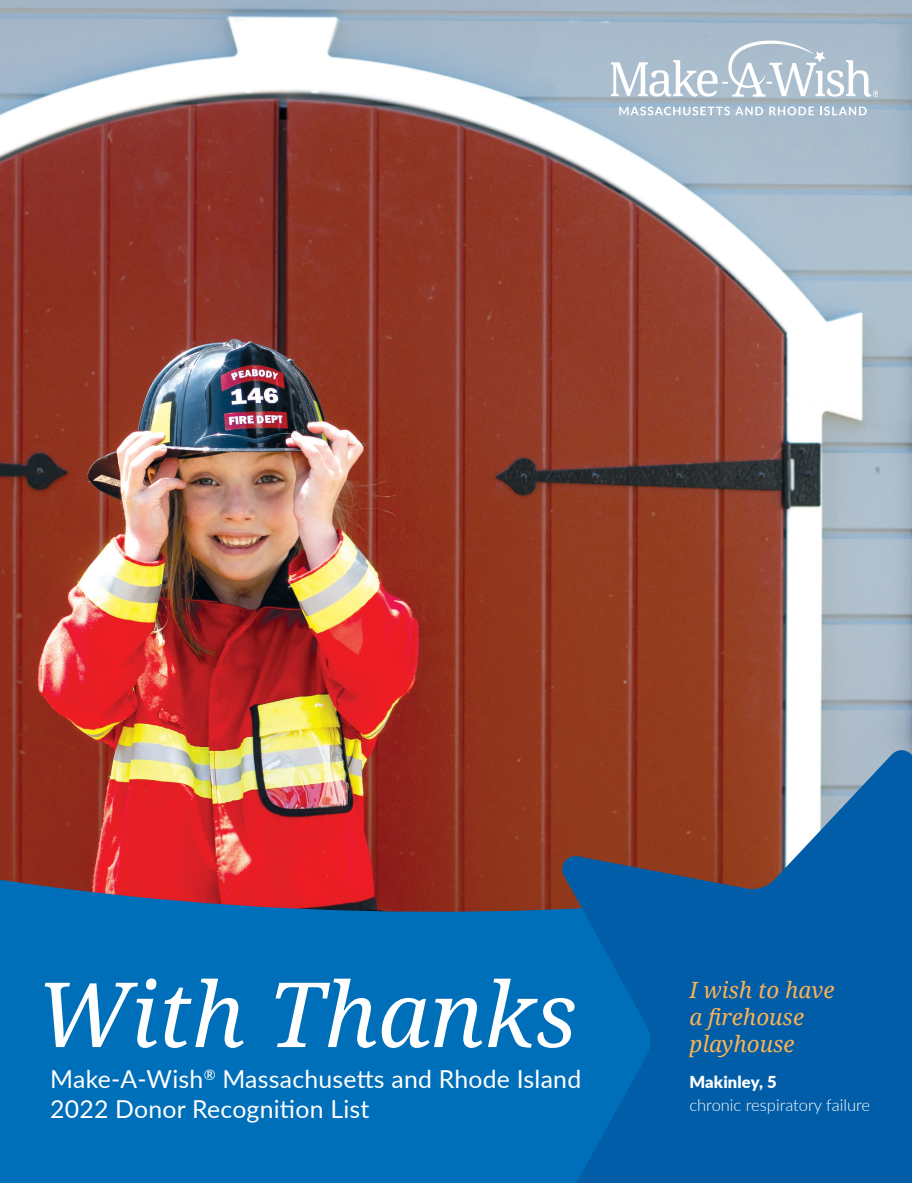
<style>
.page{position:relative;width:912px;height:1183px;background:#fff}
.page>*{position:absolute;margin:0;border:0;box-sizing:border-box;transform-origin:0 0}
.t1{font:italic 90px "Droid Serif";color:#fff}
.t2{font:24.75px/29.7px "Lato";letter-spacing:.01em;color:#fff}
.t3{font:italic 22.35px/26.8px "Droid Serif";color:#fbb254}
.t4{font:300 16.5px "Lato";color:#fff}
.t5{font:900 16.5px "Lato";letter-spacing:.01em;color:#fff}
</style>
<div class="page">
<img style="left:0;top:0;width:911px;height:872px">
<svg style="left:0;top:872px;width:558px;height:310px;background:#1267aa"></svg>
<svg style="left:558px;top:746px;width:353px;height:436px;background:#265e91"></svg>
<svg style="left:619px;top:107px;width:110px;height:8px"></svg>
<svg style="left:735px;top:107px;width:28px;height:8px"></svg>
<svg style="left:769px;top:107px;width:44px;height:8px"></svg>
<svg style="left:820px;top:107px;width:46px;height:8px"></svg>
<svg style="left:611px;top:41px;width:266px;height:56px"></svg>
<h1 class="t1" style="left:37px;top:952px;width:541px">With Thanks</h1>
<p class="t2" style="left:50px;top:1063px;width:532px">Make-A-Wish<sup>®</sup> Massachusetts and Rhode Island<br>2022 Donor Recognition List</p>
<p class="t3" style="left:689px;top:976px;width:146px">I wish to have a firehouse playhouse</p>
<p class="t5" style="left:689px;top:1069px;width:89px">Makinley, 5</p>
<p class="t4" style="left:689px;top:1093px;width:182px">chronic respiratory failure</p>
</div>
